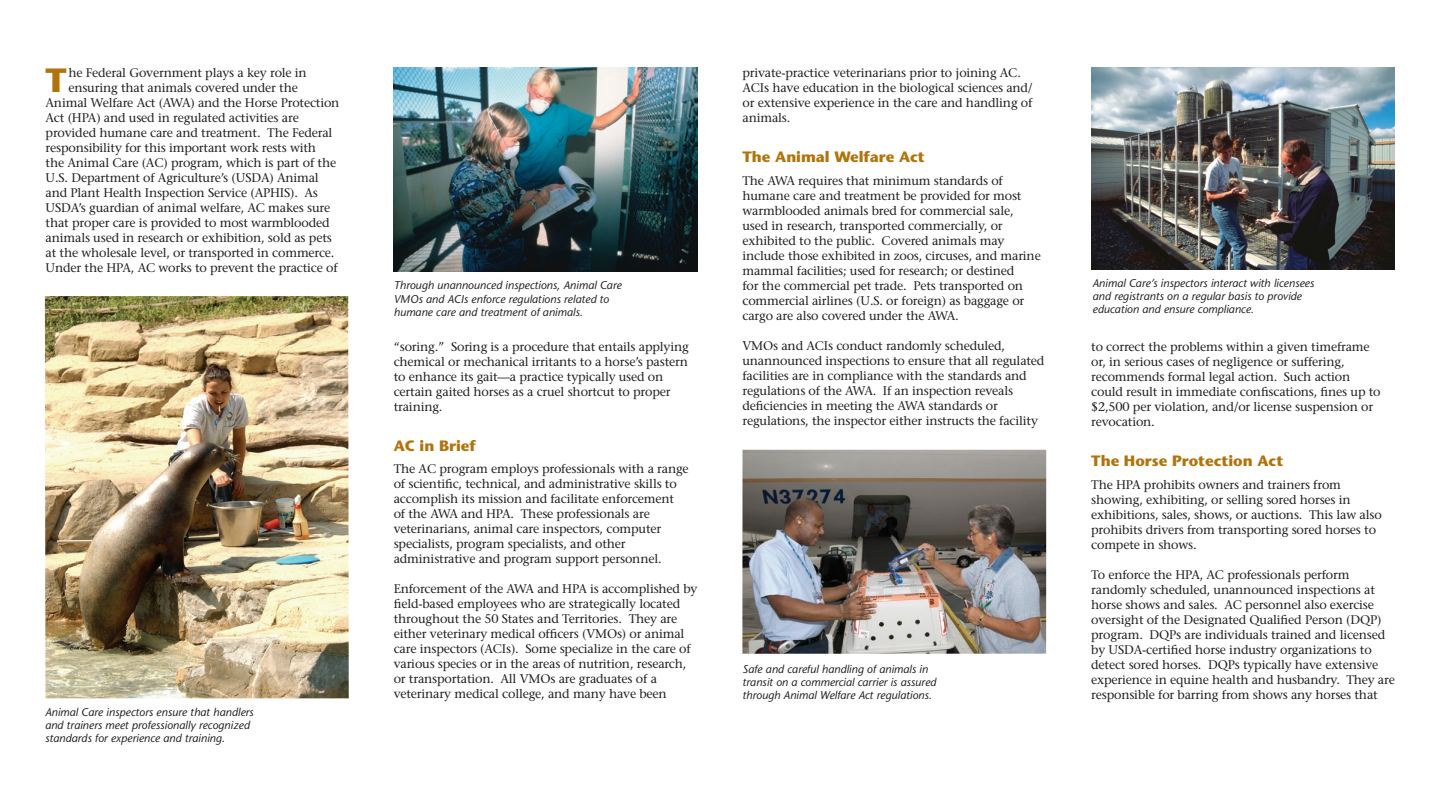
<style>
.page{position:relative;width:1440px;height:810px;background:#fff}
.page>*{position:absolute;margin:0;border:0;box-sizing:border-box;transform-origin:0 0}
.t1{font:700 33.62px "Stone Sans";color:#b2730b}
.t2{font:700 15px "Stone Sans";color:#b2730b}
.t3{font:12.5px/15px "Stone Serif";letter-spacing:-.015em;color:#231f20}
.t4{font:italic 11.25px/13.1px "Stone Sans";color:#231f20}
</style>
<div class="page">
<img style="left:742px;top:450px;width:304px;height:204px">
<img style="left:394px;top:68px;width:304px;height:204px">
<img style="left:45px;top:296px;width:304px;height:402px">
<img style="left:1091px;top:68px;width:304px;height:202px">
<h1 class="t1" style="left:46px;top:61px;width:23px">T</h1>
<p class="t3" style="left:68px;top:65px;width:240px">he Federal Government plays a key role in</p>
<p class="t3" style="left:68px;top:80px;width:231px">ensuring that animals covered under the</p>
<p class="t3" style="left:46px;top:95px;width:295px">Animal Welfare Act (AWA) and the Horse Protection</p>
<p class="t3" style="left:46px;top:110px;width:255px">Act (HPA) and used in regulated activities are</p>
<p class="t3" style="left:46px;top:125px;width:288px">provided humane care and treatment. The Federal</p>
<p class="t3" style="left:46px;top:140px;width:272px">responsibility for this important work rests with</p>
<p class="t3" style="left:46px;top:155px;width:292px">the Animal Care (AC) program, which is part of the</p>
<p class="t3" style="left:46px;top:170px;width:275px">U.S. Department of Agriculture’s (USDA) Animal</p>
<p class="t3" style="left:46px;top:185px;width:274px">and Plant Health Inspection Service (APHIS). As</p>
<p class="t3" style="left:46px;top:200px;width:286px">USDA’s guardian of animal welfare, AC makes sure</p>
<p class="t3" style="left:46px;top:215px;width:286px">that proper care is provided to most warmblooded</p>
<p class="t3" style="left:46px;top:230px;width:288px">animals used in research or exhibition, sold as pets</p>
<p class="t3" style="left:46px;top:245px;width:290px">at the wholesale level, or transported in commerce.</p>
<p class="t3" style="left:46px;top:260px;width:294px">Under the HPA, AC works to prevent the practice of</p>
<p class="t4" style="left:45px;top:706px;width:210px">Animal Care inspectors ensure that handlers and trainers meet professionally recognized standards for experience and training.</p>
<p class="t4" style="left:394px;top:279px;width:229px">Through unannounced inspections, Animal Care<br>VMOs and ACIs enforce regulations related to humane care and treatment of animals.</p>
<p class="t3" style="left:394px;top:339px;width:297px">“soring.” Soring is a procedure that entails applying chemical or mechanical irritants to a horse’s pastern to enhance its gait—a practice typically used on certain gaited horses as a cruel shortcut to proper training.</p>
<p class="t2" style="left:394px;top:437px;width:84px">AC in Brief</p>
<p class="t3" style="left:394px;top:462px;width:297px">The AC program employs professionals with a range of scientific, technical, and administrative skills to accomplish its mission and facilitate enforcement of the AWA and HPA. These professionals are veterinarians, animal care inspectors, computer specialists, program specialists, and other administrative and program support personnel.</p>
<p class="t3" style="left:394px;top:582px;width:305px">Enforcement of the AWA and HPA is accomplished by field-based employees who are strategically located throughout the 50 States and Territories. They are either veterinary medical officers (VMOs) or animal care inspectors (ACIs). Some specialize in the care of various species or in the areas of nutrition, research, or transportation. All VMOs are graduates of a veterinary medical college, and many have been</p>
<p class="t3" style="left:742px;top:65px;width:292px">private-practice veterinarians prior to joining AC.<br>ACIs have education in the biological sciences and/ or extensive experience in the care and handling of animals.</p>
<p class="t2" style="left:742px;top:148px;width:184px">The Animal Welfare Act</p>
<p class="t3" style="left:742px;top:173px;width:300px">The AWA requires that minimum standards of humane care and treatment be provided for most warmblooded animals bred for commercial sale, used in research, transported commercially, or exhibited to the public. Covered animals may include those exhibited in zoos, circuses, and marine mammal facilities; used for research; or destined<br>for the commercial pet trade. Pets transported on commercial airlines (U.S. or foreign) as baggage or cargo are also covered under the AWA.</p>
<p class="t3" style="left:742px;top:338px;width:304px">VMOs and ACIs conduct randomly scheduled, unannounced inspections to ensure that all regulated facilities are in compliance with the standards and regulations of the AWA. If an inspection reveals deficiencies in meeting the AWA standards or regulations, the inspector either instructs the facility</p>
<p class="t3" style="left:1091px;top:339px;width:291px">to correct the problems within a given timeframe or, in serious cases of negligence or suffering, recommends formal legal action. Such action could result in immediate confiscations, fines up to $2,500 per violation, and/or license suspension or revocation.</p>
<p class="t2" style="left:1091px;top:452px;width:194px">The Horse Protection Act</p>
<p class="t3" style="left:1091px;top:477px;width:292px">The HPA prohibits owners and trainers from showing, exhibiting, or selling sored horses in exhibitions, sales, shows, or auctions. This law also prohibits drivers from transporting sored horses to compete in shows.</p>
<p class="t3" style="left:1091px;top:567px;width:305px">To enforce the HPA, AC professionals perform randomly scheduled, unannounced inspections at horse shows and sales. AC personnel also exercise oversight of the Designated Qualified Person (DQP) program. DQPs are individuals trained and licensed by USDA-certified horse industry organizations to detect sored horses. DQPs typically have extensive experience in equine health and husbandry. They are responsible for barring from shows any horses that</p>
<p class="t4" style="left:1092px;top:277px;width:223px">Animal Care’s inspectors interact with licensees and registrants on a regular basis to provide education and ensure compliance.</p>
<p class="t4" style="left:742px;top:662px;width:195px">Safe and careful handling of animals in transit on a commercial carrier is assured through Animal Welfare Act regulations.</p>
</div>
